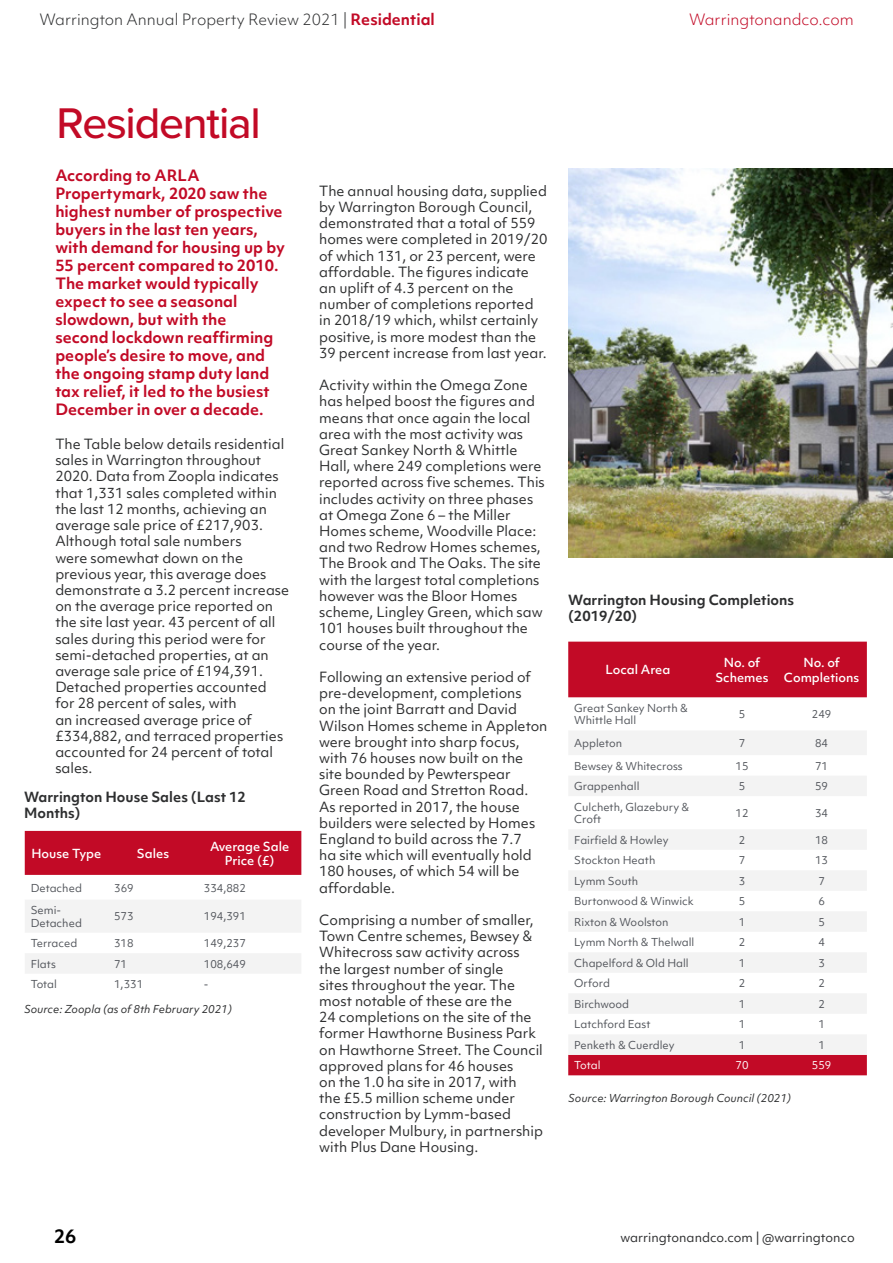
<style>
.page{position:relative;width:893px;height:1263px;background:#fff}
.page>*{position:absolute;margin:0;border:0;box-sizing:border-box;transform-origin:0 0}
.t1{font:500 44.4px "Proxima Nova";letter-spacing:-.03em;color:#c20a26}
.t2{font:700 18px "Objektiv Mk 1";color:#000}
.t3{font:700 15px/18px "Objektiv Mk 1";color:#c20a26}
.t4{font:300 15px "Objektiv Mk 1";color:#2d2e2f}
.t5{font:300 15px "Objektiv Mk 1";color:#c20a26}
.t6{font:13.5px/16.2px "Objektiv Mk 1";color:#2d2e2f}
.t7{font:700 13.5px/16.2px "Objektiv Mk 1";color:#2d2e2f}
.t8{font:12.15px "Objektiv Mk 1";color:#2d2e2f}
.t9{font:500 12px/14.4px "Objektiv Mk 1";color:#fff;text-align:center}
.t10{font:10.5px/12.6px "Objektiv Mk 1";color:#52555b}
.t11{font:italic 10.5px "Objektiv Mk 1";color:#2d2e2f}
.t12{font:10.5px "Objektiv Mk 1";color:#fff}
.s1{font-weight:700;color:#c20a26}
</style>
<div class="page">
<div style="left:25px;top:831px;width:276px;height:44px;background:#c20a26"></div>
<svg style="left:25px;top:900px;width:276px;height:73px"></svg>
<svg style="left:568px;top:642px;width:299px;height:433px;fill:#c20a26"></svg>
<svg style="left:568px;top:730px;width:299px;height:325px;fill:#f5f5f5"></svg>
<img style="left:568px;top:169px;width:325px;height:389px">
<p class="t4" style="left:40px;top:10px;width:397px">Warrington Annual Property Review 2021 | <span class="s1">Residential</span></p>
<p class="t5" style="left:689px;top:10px;width:166px">Warringtonandco.com</p>
<h1 class="t1" style="left:57px;top:90px;width:206px">Residential</h1>
<p class="t3" style="left:55px;top:166px;width:231px">According to ARLA<br>Propertymark, 2020 saw the highest number of prospective buyers in the last ten years, with demand for housing up by<br>55 percent compared to 2010.<br>The market would typically expect to see a seasonal slowdown, but with the<br>second lockdown reaffirming people’s desire to move, and the ongoing stamp duty land tax relief, it led to the busiest<br>December in over a decade.</p>
<p class="t6" style="left:55px;top:436px;width:235px">The Table below details residential sales in Warrington throughout<br>2020. Data from Zoopla indicates that 1,331 sales completed within the last 12 months, achieving an average sale price of £217,903.<br>Although total sale numbers<br>were somewhat down on the previous year, this average does demonstrate a 3.2 percent increase on the average price reported on the site last year. 43 percent of all sales during this period were for semi-detached properties, at an average sale price of £194,391.<br>Detached properties accounted for 28 percent of sales, with<br>an increased average price of £334,882, and terraced properties accounted for 24 percent of total sales.</p>
<p class="t7" style="left:24px;top:788px;width:223px">Warrington House Sales (Last 12<br>Months)</p>
<p class="t9" style="left:31px;top:846px;width:71px">House Type</p>
<p class="t9" style="left:137px;top:846px;width:34px">Sales</p>
<p class="t9" style="left:210px;top:839px;width:81px">Average Sale<br>Price (£)</p>
<p class="t10" style="left:31px;top:881px;width:53px">Detached</p>
<p class="t10" style="left:114px;top:881px;width:21px">369</p>
<p class="t10" style="left:204px;top:881px;width:44px">334,882</p>
<p class="t10" style="left:31px;top:904px;width:53px">Semi-<br>Detached</p>
<p class="t10" style="left:114px;top:910px;width:21px">573</p>
<p class="t10" style="left:204px;top:910px;width:44px">194,391</p>
<p class="t10" style="left:31px;top:937px;width:48px">Terraced</p>
<p class="t10" style="left:114px;top:937px;width:21px">318</p>
<p class="t10" style="left:204px;top:937px;width:44px">149,237</p>
<p class="t10" style="left:31px;top:957px;width:27px">Flats</p>
<p class="t10" style="left:114px;top:957px;width:15px">71</p>
<p class="t10" style="left:204px;top:957px;width:44px">108,649</p>
<p class="t10" style="left:31px;top:978px;width:28px">Total</p>
<p class="t10" style="left:114px;top:978px;width:31px">1,331</p>
<p class="t10" style="left:204px;top:978px;width:6px">-</p>
<p class="t11" style="left:24px;top:1002px;width:209px">Source: Zoopla (as of 8th February 2021)</p>
<h2 class="t2" style="left:54px;top:1223px;width:24px">26</h2>
<p class="t6" style="left:319px;top:183px;width:230px">The annual housing data, supplied by Warrington Borough Council, demonstrated that a total of 559 homes were completed in 2019/20 of which 131, or 23 percent, were affordable. The figures indicate an uplift of 4.3 percent on the number of completions reported in 2018/19 which, whilst certainly positive, is more modest than the<br>39 percent increase from last year.</p>
<p class="t6" style="left:319px;top:377px;width:227px">Activity within the Omega Zone has helped boost the figures and means that once again the local area with the most activity was<br>Great Sankey North &amp; Whittle<br>Hall, where 249 completions were reported across five schemes. This includes activity on three phases at Omega Zone 6 – the Miller<br>Homes scheme, Woodville Place: and two Redrow Homes schemes,<br>The Brook and The Oaks. The site with the largest total completions however was the Bloor Homes scheme, Lingley Green, which saw<br>101 houses built throughout the course of the year.</p>
<p class="t6" style="left:319px;top:669px;width:230px">Following an extensive period of pre-development, completions<br>on the joint Barratt and David<br>Wilson Homes scheme in Appleton were brought into sharp focus, with 76 houses now built on the site bounded by Pewterspear<br>Green Road and Stretton Road.<br>As reported in 2017, the house builders were selected by Homes<br>England to build across the 7.7<br>ha site which will eventually hold<br>180 houses, of which 54 will be affordable.</p>
<p class="t6" style="left:319px;top:912px;width:225px">Comprising a number of smaller,<br>Town Centre schemes, Bewsey &amp;<br>Whitecross saw activity across the largest number of single<br>sites throughout the year. The most notable of these are the<br>24 completions on the site of the former Hawthorne Business Park on Hawthorne Street. The Council approved plans for 46 houses<br>on the 1.0 ha site in 2017, with<br>the £5.5 million scheme under construction by Lymm-based developer Mulbury, in partnership with Plus Dane Housing.</p>
<p class="t7" style="left:568px;top:591px;width:227px">Warrington Housing Completions (2019/20)</p>
<p class="t9" style="left:605px;top:662px;width:67px">Local Area</p>
<p class="t9" style="left:715px;top:655px;width:55px">No. of<br>Schemes</p>
<p class="t9" style="left:784px;top:655px;width:77px">No. of<br>Completions</p>
<p class="t10" style="left:574px;top:701px;width:115px">Great Sankey North &amp;<br>Whittle Hall</p>
<p class="t10" style="left:739px;top:708px;width:8px">5</p>
<p class="t10" style="left:812px;top:708px;width:21px">249</p>
<p class="t10" style="left:574px;top:737px;width:49px">Appleton</p>
<p class="t10" style="left:739px;top:737px;width:8px">7</p>
<p class="t10" style="left:815px;top:737px;width:15px">84</p>
<p class="t10" style="left:574px;top:759px;width:110px">Bewsey &amp; Whitecross</p>
<p class="t10" style="left:735px;top:759px;width:15px">15</p>
<p class="t10" style="left:815px;top:759px;width:15px">71</p>
<p class="t10" style="left:574px;top:780px;width:67px">Grappenhall</p>
<p class="t10" style="left:739px;top:780px;width:8px">5</p>
<p class="t10" style="left:815px;top:780px;width:15px">59</p>
<p class="t10" style="left:574px;top:800px;width:117px">Culcheth, Glazebury &amp;<br>Croft</p>
<p class="t10" style="left:735px;top:807px;width:15px">12</p>
<p class="t10" style="left:815px;top:807px;width:15px">34</p>
<p class="t10" style="left:574px;top:833px;width:96px">Fairfield &amp; Howley</p>
<p class="t10" style="left:739px;top:833px;width:8px">2</p>
<p class="t10" style="left:815px;top:833px;width:15px">18</p>
<p class="t10" style="left:574px;top:854px;width:83px">Stockton Heath</p>
<p class="t10" style="left:739px;top:854px;width:8px">7</p>
<p class="t10" style="left:815px;top:854px;width:15px">13</p>
<p class="t10" style="left:574px;top:874px;width:65px">Lymm South</p>
<p class="t10" style="left:739px;top:874px;width:8px">3</p>
<p class="t10" style="left:818px;top:874px;width:8px">7</p>
<p class="t10" style="left:574px;top:895px;width:121px">Burtonwood &amp; Winwick</p>
<p class="t10" style="left:739px;top:895px;width:8px">5</p>
<p class="t10" style="left:818px;top:895px;width:8px">6</p>
<p class="t10" style="left:574px;top:915px;width:96px">Rixton &amp; Woolston</p>
<p class="t10" style="left:739px;top:915px;width:8px">1</p>
<p class="t10" style="left:818px;top:915px;width:8px">5</p>
<p class="t10" style="left:574px;top:936px;width:122px">Lymm North &amp; Thelwall</p>
<p class="t10" style="left:739px;top:936px;width:8px">2</p>
<p class="t10" style="left:818px;top:936px;width:8px">4</p>
<p class="t10" style="left:574px;top:956px;width:116px">Chapelford &amp; Old Hall</p>
<p class="t10" style="left:739px;top:956px;width:8px">1</p>
<p class="t10" style="left:818px;top:956px;width:8px">3</p>
<p class="t10" style="left:574px;top:977px;width:37px">Orford</p>
<p class="t10" style="left:739px;top:977px;width:8px">2</p>
<p class="t10" style="left:818px;top:977px;width:8px">2</p>
<p class="t10" style="left:574px;top:997px;width:56px">Birchwood</p>
<p class="t10" style="left:739px;top:997px;width:8px">1</p>
<p class="t10" style="left:818px;top:997px;width:8px">2</p>
<p class="t10" style="left:574px;top:1018px;width:78px">Latchford East</p>
<p class="t10" style="left:739px;top:1018px;width:8px">1</p>
<p class="t10" style="left:818px;top:1018px;width:8px">1</p>
<p class="t10" style="left:574px;top:1038px;width:102px">Penketh &amp; Cuerdley</p>
<p class="t10" style="left:739px;top:1038px;width:8px">1</p>
<p class="t10" style="left:818px;top:1038px;width:8px">1</p>
<p class="t12" style="left:574px;top:1058px;width:28px">Total</p>
<p class="t12" style="left:735px;top:1058px;width:15px">70</p>
<p class="t12" style="left:812px;top:1058px;width:21px">559</p>
<p class="t11" style="left:568px;top:1091px;width:224px">Source: Warrington Borough Council (2021)</p>
<p class="t8" style="left:620px;top:1229px;width:236px">warringtonandco.com | @warringtonco</p>
</div>
